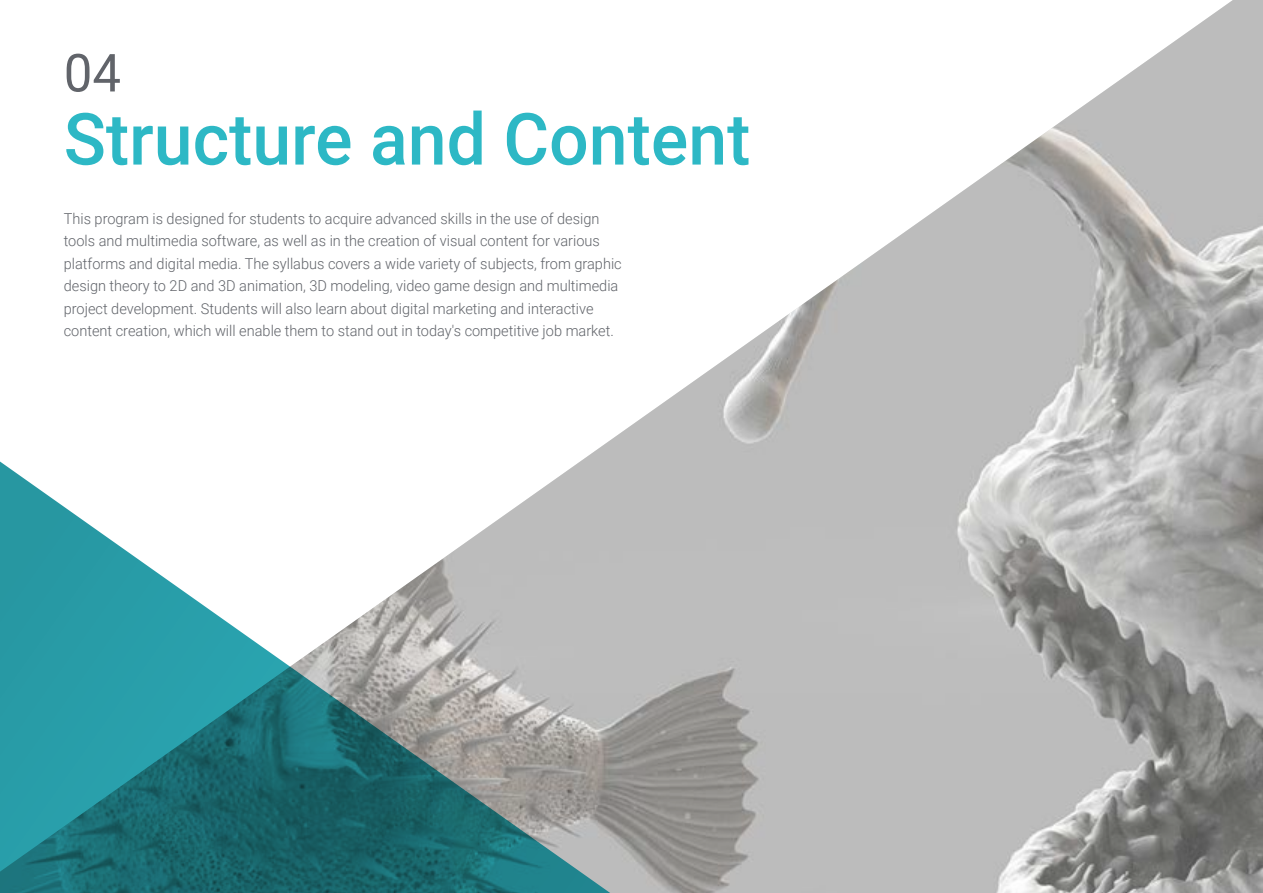
<style>
.page{position:relative;width:1263px;height:893px;background:#fff}
.page>*{position:absolute;margin:0;border:0;box-sizing:border-box;transform-origin:0 0}
.t1{font:500 72px "Roboto";color:#2db8c5}
.t2{font:52.5px "Roboto";color:#61646a}
.t3{font:300 15px/22.5px "Roboto";color:#61646a}
</style>
<div class="page">
<img style="left:602px;top:0;width:661px;height:893px">
<svg style="left:0;top:446px;width:640px;height:447px"></svg>
<h2 class="t2" style="left:64px;top:36px;width:59px">04</h2>
<h1 class="t1" style="left:64px;top:89px;width:688px">Structure and Content</h1>
<p class="t3" style="left:64px;top:207px;width:559px">This program is designed for students to acquire advanced skills in the use of design tools and multimedia software, as well as in the creation of visual content for various platforms and digital media. The syllabus covers a wide variety of subjects, from graphic design theory to 2D and 3D animation, 3D modeling, video game design and multimedia project development. Students will also learn about digital marketing and interactive content creation, which will enable them to stand out in today's competitive job market.</p>
</div>
